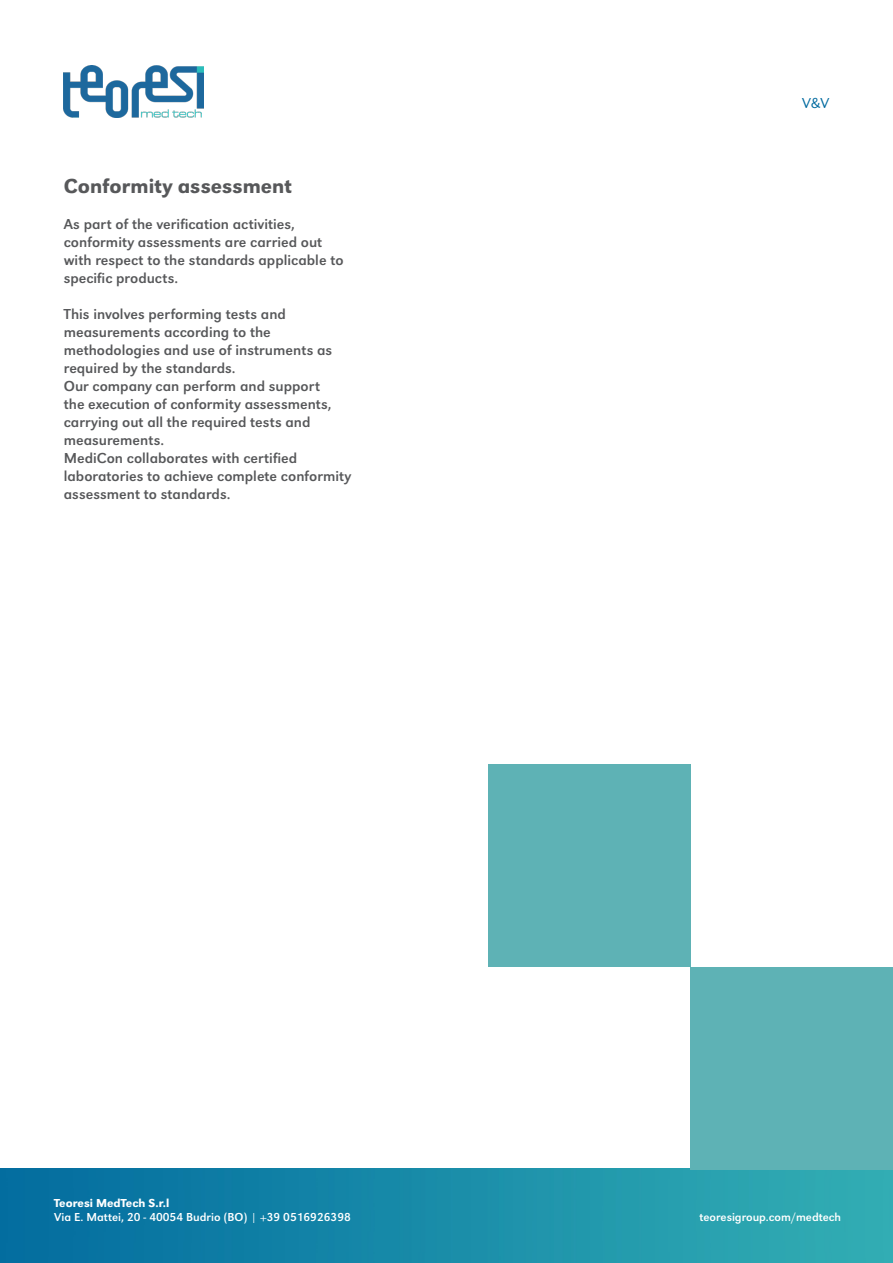
<style>
.page{position:relative;width:893px;height:1263px;background:#fff}
.page>*{position:absolute;margin:0;border:0;box-sizing:border-box;transform-origin:0 0}
.t1{font:500 21px "URW Grotesk";color:#57585a}
.t2{font:15px/18px "URW Grotesk";color:#57585a}
.t3{font:300 15px "URW Grotesk";color:#006a9f}
.t4{font:12px "URW Grotesk";color:#fff}
.t5{font:500 12px "URW Grotesk";color:#fff}
</style>
<div class="page">
<img style="left:1px;top:1169px;width:891px;height:94px">
<img style="left:64px;top:65px;width:139px;height:53px">
<div style="left:691px;top:967px;width:202px;height:202px;background:#5eb2b5"></div>
<div style="left:488px;top:765px;width:203px;height:202px;background:#5eb2b5"></div>
<p class="t1" style="left:64px;top:174px;width:230px">Conformity assessment</p>
<p class="t2" style="left:64px;top:215px;width:281px">As part of the verification activities, conformity assessments are carried out with respect to the standards applicable to specific products.</p>
<p class="t2" style="left:64px;top:305px;width:270px">This involves performing tests and measurements according to the methodologies and use of instruments as required by the standards.</p>
<p class="t2" style="left:64px;top:377px;width:269px">Our company can perform and support the execution of conformity assessments, carrying out all the required tests and measurements.</p>
<p class="t2" style="left:64px;top:449px;width:289px">MediCon collaborates with certified laboratories to achieve complete conformity assessment to standards.</p>
<p class="t3" style="left:802px;top:95px;width:29px">V&amp;V</p>
<p class="t5" style="left:54px;top:1196px;width:117px">Teoresi MedTech S.r.l</p>
<p class="t4" style="left:54px;top:1210px;width:298px">Via E. Mattei, 20 - 40054 Budrio (BO) | +39 0516926398</p>
<p class="t4" style="left:699px;top:1210px;width:143px">teoresigroup.com/medtech</p>
</div>
